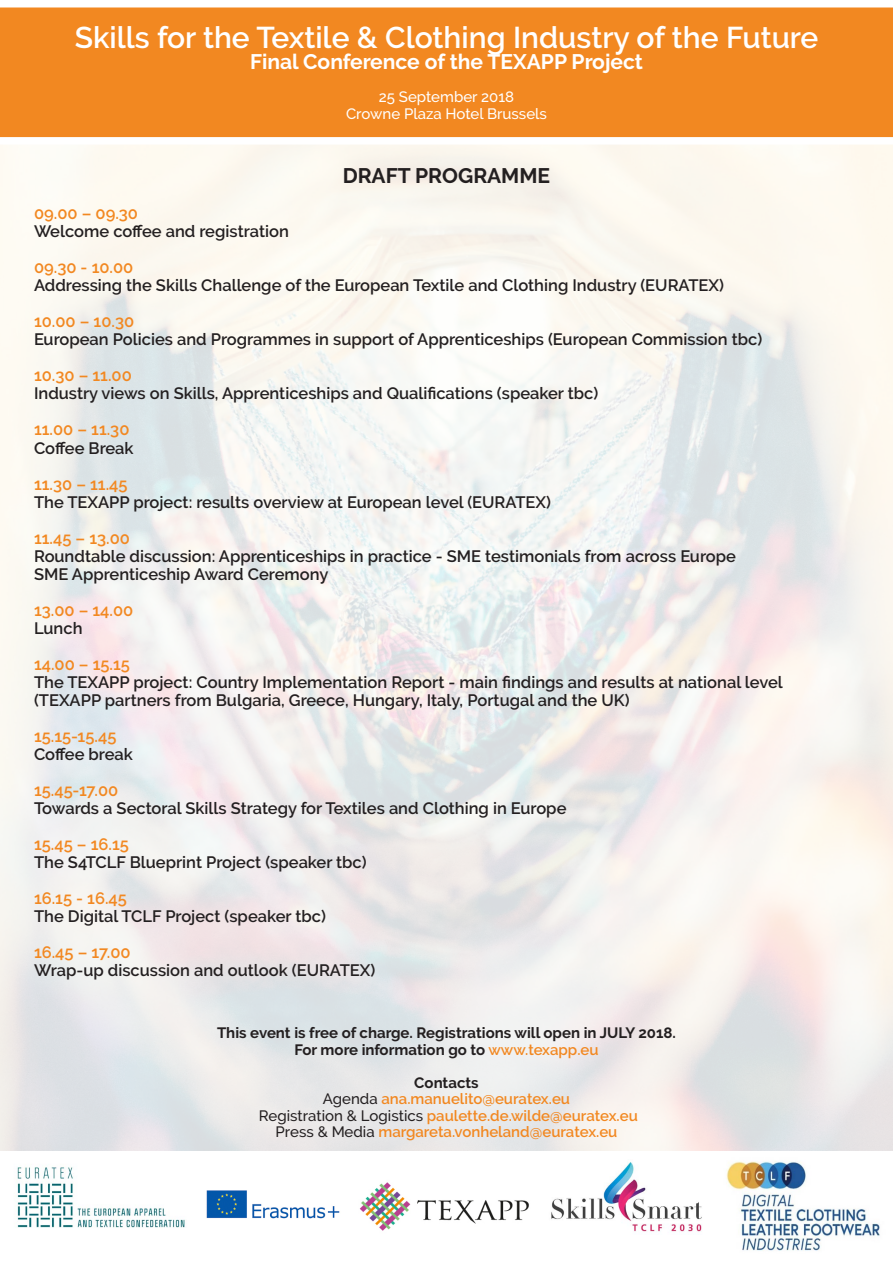
<style>
.page{position:relative;width:893px;height:1263px;background:#fff}
.page>*{position:absolute;margin:0;border:0;box-sizing:border-box;transform-origin:0 0}
.t1{font:600 30px "Raleway";color:#fff}
.t2{font:700 21px "Raleway";color:#fff}
.t3{font:700 21px "Raleway";color:#231f20}
.t4{font:600 16.5px "Raleway";color:#231f20}
.t5{font:600 16.5px "Raleway";color:#f28821}
.t6{font:600 15px "Raleway";color:#f28821}
.t7{font:700 15px "Raleway";color:#231f20}
.t8{font:500 15px "Raleway";color:#fff}
.s1{font-weight:600;color:#f28821}
.s2{font-weight:500;color:#231f20}
</style>
<div class="page">
<img style="left:0;top:145px;width:893px;height:1005px">
<img style="left:17px;top:1167px;width:168px;height:61px">
<img style="left:359px;top:1182px;width:170px;height:49px">
<img style="left:551px;top:1162px;width:151px;height:70px">
<img style="left:726px;top:1161px;width:154px;height:90px">
<img style="left:206px;top:1190px;width:134px;height:29px">
<div style="left:0;top:7px;width:893px;height:131px;background:#f28821"></div>
<p class="t1" style="left:75px;top:21px;width:745px">Skills for the Textile &amp; Clothing Industry of the Future</p>
<p class="t2" style="left:250px;top:50px;width:394px">Final Conference of the TEXAPP Project</p>
<p class="t8" style="left:379px;top:89px;width:137px">25 September 2018</p>
<p class="t8" style="left:346px;top:105px;width:202px">Crowne Plaza Hotel Brussels</p>
<p class="t3" style="left:343px;top:164px;width:209px">DRAFT PROGRAMME</p>
<p class="t5" style="left:34px;top:204px;width:106px">09.00 – 09.30</p>
<p class="t4" style="left:34px;top:222px;width:256px">Welcome coffee and registration</p>
<p class="t5" style="left:34px;top:258px;width:101px">09.30 - 10.00</p>
<p class="t4" style="left:34px;top:276px;width:691px">Addressing the Skills Challenge of the European Textile and Clothing Industry (EURATEX)</p>
<p class="t5" style="left:34px;top:312px;width:102px">10.00 – 10.30</p>
<p class="t4" style="left:34px;top:330px;width:730px">European Policies and Programmes in support of Apprenticeships (European Commission tbc)</p>
<p class="t5" style="left:34px;top:366px;width:99px">10.30 – 11.00</p>
<p class="t4" style="left:34px;top:384px;width:566px">Industry views on Skills, Apprenticeships and Qualifications (speaker tbc)</p>
<p class="t5" style="left:34px;top:420px;width:97px">11.00 – 11.30</p>
<p class="t4" style="left:34px;top:438px;width:101px">Coffee Break</p>
<p class="t5" style="left:34px;top:474px;width:95px">11.30 – 11.45</p>
<p class="t4" style="left:34px;top:492px;width:518px">The TEXAPP project: results overview at European level (EURATEX)</p>
<p class="t5" style="left:34px;top:528px;width:97px">11.45 – 13.00</p>
<p class="t4" style="left:34px;top:546px;width:703px">Roundtable discussion: Apprenticeships in practice - SME testimonials from across Europe</p>
<p class="t4" style="left:34px;top:564px;width:296px">SME Apprenticeship Award Ceremony</p>
<p class="t5" style="left:34px;top:600px;width:101px">13.00 – 14.00</p>
<p class="t4" style="left:34px;top:618px;width:50px">Lunch</p>
<p class="t5" style="left:34px;top:654px;width:98px">14.00 – 15.15</p>
<p class="t4" style="left:34px;top:672px;width:750px">The TEXAPP project: Country Implementation Report - main findings and results at national level</p>
<p class="t4" style="left:34px;top:690px;width:597px">(TEXAPP partners from Bulgaria, Greece, Hungary, Italy, Portugal and the UK)</p>
<p class="t5" style="left:34px;top:726px;width:84px">15.15-15.45</p>
<p class="t4" style="left:34px;top:744px;width:100px">Coffee break</p>
<p class="t5" style="left:34px;top:780px;width:86px">15.45-17.00</p>
<p class="t4" style="left:34px;top:798px;width:534px">Towards a Sectoral Skills Strategy for Textiles and Clothing in Europe</p>
<p class="t5" style="left:34px;top:834px;width:96px">15.45 – 16.15</p>
<p class="t4" style="left:34px;top:852px;width:334px">The S4TCLF Blueprint Project (speaker tbc)</p>
<p class="t5" style="left:34px;top:888px;width:94px">16.15 - 16.45</p>
<p class="t4" style="left:34px;top:906px;width:293px">The Digital TCLF Project (speaker tbc)</p>
<p class="t5" style="left:34px;top:942px;width:98px">16.45 – 17.00</p>
<p class="t4" style="left:34px;top:960px;width:343px">Wrap-up discussion and outlook (EURATEX)</p>
<p class="t7" style="left:217px;top:1024px;width:460px">This event is free of charge. Registrations will open in JULY 2018.</p>
<p class="t7" style="left:294px;top:1041px;width:306px">For more information go to <span class="s1">www.texapp.eu</span></p>
<p class="t7" style="left:414px;top:1074px;width:66px">Contacts</p>
<p class="t6" style="left:323px;top:1090px;width:249px"><span class="s2">Agenda</span> ana.manuelito@euratex.eu</p>
<p class="t6" style="left:259px;top:1107px;width:380px"><span class="s2">Registration &amp; Logistics</span> paulette.de.wilde@euratex.eu</p>
<p class="t6" style="left:276px;top:1123px;width:343px"><span class="s2">Press &amp; Media</span> margareta.vonheland@euratex.eu</p>
</div>
